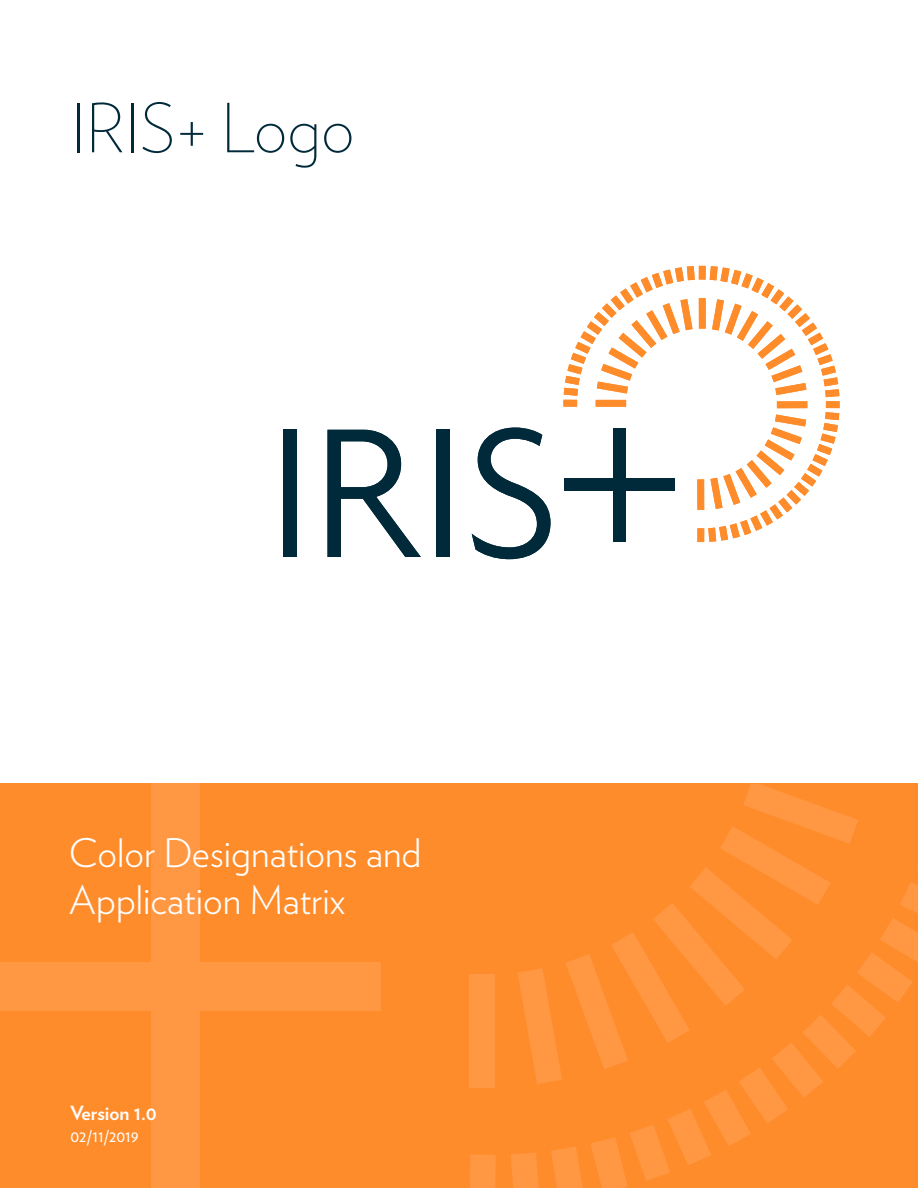
<style>
.page{position:relative;width:918px;height:1188px;background:#fff}
.page>*{position:absolute;margin:0;border:0;box-sizing:border-box;transform-origin:0 0}
.t1{font:200 67.5px "Verlag";color:#00293a}
.t2{font:300 39.3px/47.1px "Verlag";color:#fff}
.t3{font:700 19.5px "Verlag";color:#fff}
.t4{font:16.5px "Verlag";color:#fff}
</style>
<div class="page">
<div style="left:0;top:784px;width:918px;height:404px;background:#ff8c2b"></div>
<div style="left:152px;top:784px;width:48px;height:404px;background:#ff9743"></div>
<div style="left:0;top:962px;width:380px;height:49px;background:#ff9743"></div>
<div style="left:470px;top:1154px;width:26px;height:34px;background:#ff9743"></div>
<div style="left:470px;top:974px;width:25px;height:113px;background:#ff9743"></div>
<svg style="left:511px;top:784px;width:407px;height:404px"></svg>
<div style="left:283px;top:430px;width:14px;height:127px;background:#00293a"></div>
<svg style="left:328px;top:430px;width:93px;height:127px"></svg>
<div style="left:436px;top:430px;width:13px;height:127px;background:#00293a"></div>
<div style="left:613px;top:428px;width:13px;height:113px;background:#00293a"></div>
<div style="left:564px;top:478px;width:111px;height:13px;background:#00293a"></div>
<svg style="left:472px;top:428px;width:78px;height:131px"></svg>
<div style="left:699px;top:266px;width:7px;height:14px;background:#ff8c2b"></div>
<div style="left:563px;top:400px;width:14px;height:7px;background:#ff8c2b"></div>
<div style="left:697px;top:528px;width:7px;height:14px;background:#ff8c2b"></div>
<div style="left:826px;top:401px;width:14px;height:7px;background:#ff8c2b"></div>
<div style="left:699px;top:298px;width:7px;height:31px;background:#ff8c2b"></div>
<svg style="left:564px;top:266px;width:131px;height:130px"></svg>
<div style="left:596px;top:400px;width:30px;height:7px;background:#ff8c2b"></div>
<div style="left:697px;top:479px;width:7px;height:31px;background:#ff8c2b"></div>
<svg style="left:708px;top:412px;width:131px;height:130px"></svg>
<div style="left:777px;top:401px;width:30px;height:7px;background:#ff8c2b"></div>
<svg style="left:710px;top:266px;width:129px;height:131px"></svg>
<h1 class="t1" style="left:71px;top:79px;width:285px">IRIS+ Logo</h1>
<p class="t2" style="left:69px;top:827px;width:354px">Color Designations and<br>Application Matrix</p>
<p class="t3" style="left:71px;top:1097px;width:88px">Version 1.0</p>
<p class="t4" style="left:71px;top:1124px;width:70px">02/11/2019</p>
</div>
